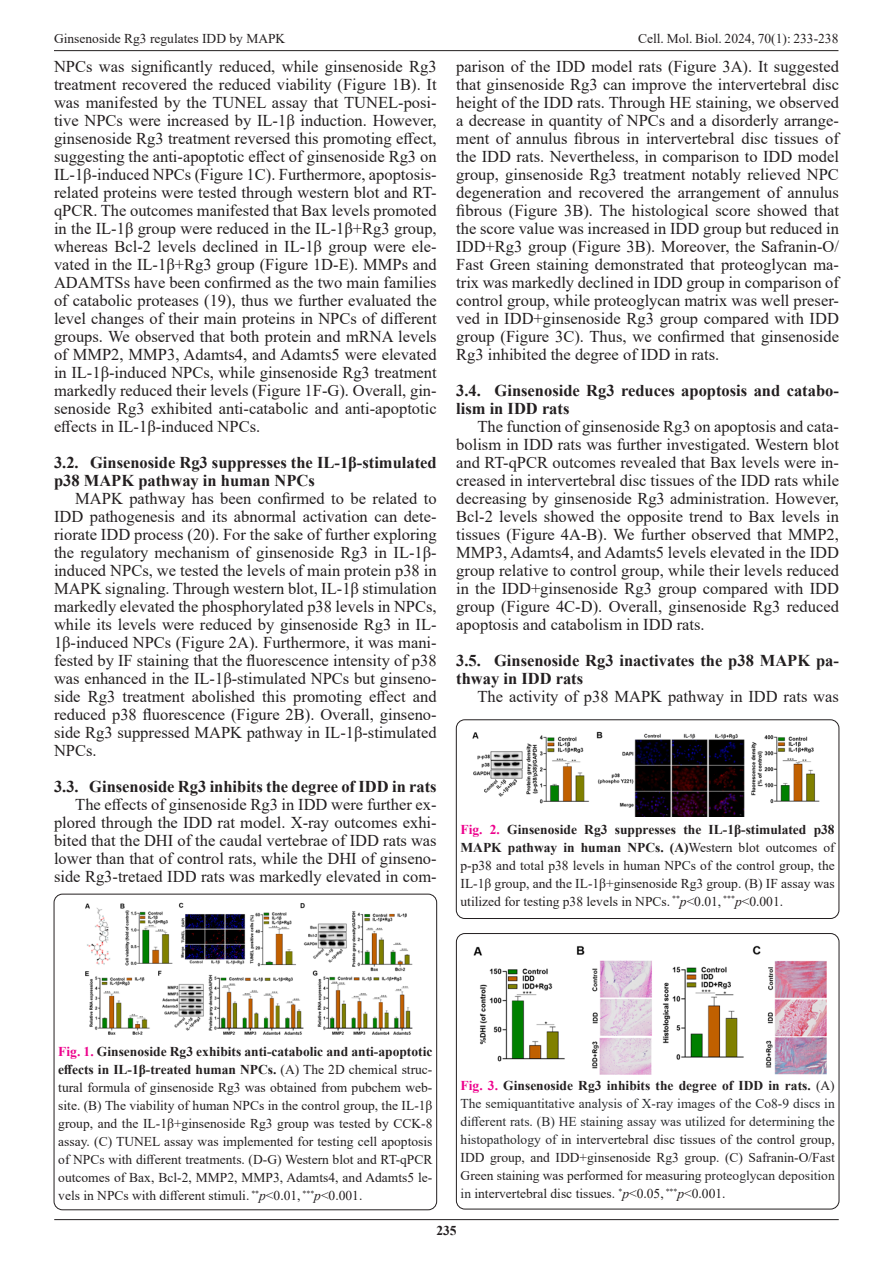
<style>
.page{position:relative;width:893px;height:1263px;background:#fff}
.page>*{position:absolute;margin:0;border:0;box-sizing:border-box;transform-origin:0 0}
.t1{font:16.5px/18px "Times New Roman";color:#231f20;text-align:justify}
.t2{font:700 16.5px/18px "Times New Roman";color:#231f20}
.t3{font:13.5px/18px "Times New Roman";color:#231f20;text-align:justify}
.t4{font:700 13.5px "Times New Roman";color:#231f20}
.s1{font-weight:700;color:#ed028c}
.s2{font-weight:700}
.s3{font-style:italic}
.s4{color:#2a2b2e}
</style>
<div class="page">
<hr style="left:54px;top:50px;width:784px;height:1px;background:#231f20">
<hr style="left:54px;top:1219px;width:785px;height:1px;background:#231f20">
<div style="left:54px;top:894px;width:383px;height:316px;border:1px solid #231f20;border-radius:9px"></div>
<img style="left:85px;top:902px;width:328px;height:133px">
<div style="left:456px;top:720px;width:383px;height:198px;border:1px solid #231f20;border-radius:9px"></div>
<img style="left:472px;top:731px;width:348px;height:85px">
<div style="left:456px;top:933px;width:383px;height:276px;border:1px solid #231f20;border-radius:9px"></div>
<img style="left:473px;top:945px;width:353px;height:129px">
<p class="t3" style="left:54px;top:29px;width:233px">Ginsenoside Rg3 regulates IDD by MAPK</p>
<p class="t3" style="left:638px;top:29px;width:202px">Cell. Mol. Biol. 2024, 70(1): 233-238</p>
<p class="t1" style="left:456px;top:57px;width:384px">parison of the IDD model rats (Figure 3A). It suggested that ginsenoside Rg3 can improve the intervertebral disc height of the IDD rats. Through HE staining, we observed a decrease in quantity of NPCs and a disorderly arrange&shy;ment of annulus fibrous in intervertebral disc tissues of the IDD rats. Nevertheless, in comparison to IDD model group, ginsenoside Rg3 treatment notably relieved NPC degeneration and recovered the arrangement of annulus fibrous (Figure 3B). The histological score showed that the score value was increased in IDD group but reduced in IDD+Rg3 group (Figure 3B). Moreover, the Safranin-O/ Fast Green staining demonstrated that proteoglycan ma&shy;trix was markedly declined in IDD group in comparison of control group, while proteoglycan matrix was well preser&shy;ved in IDD+ginsenoside Rg3 group compared with IDD group (Figure 3C). Thus, we confirmed that ginsenoside Rg3 inhibited the degree of IDD in rats.</p>
<p class="t2" style="left:456px;top:381px;width:384px">3.4. Ginsenoside Rg3 reduces apoptosis and catabo&shy;lism in IDD rats</p>
<p class="t1" style="left:456px;top:417px;width:384px;text-indent:21px">The function of ginsenoside Rg3 on apoptosis and cata&shy;bolism in IDD rats was further investigated. Western blot and RT-qPCR outcomes revealed that Bax levels were in&shy;creased in intervertebral disc tissues of the IDD rats while decreasing by ginsenoside Rg3 administration. However, Bcl-2 levels showed the opposite trend to Bax levels in tissues (Figure 4A-B). We further observed that MMP2, MMP3, Adamts4, and Adamts5 levels elevated in the IDD group relative to control group, while their levels reduced in the IDD+ginsenoside Rg3 group compared with IDD group (Figure 4C-D). Overall, ginsenoside Rg3 reduced apoptosis and catabolism in IDD rats.</p>
<p class="t2" style="left:456px;top:651px;width:384px">3.5. Ginsenoside Rg3 inactivates the p38 MAPK pa&shy;thway in IDD rats</p>
<p class="t1" style="left:477px;top:687px;width:363px">The activity of p38 MAPK pathway in IDD rats was</p>
<p class="t1" style="left:54px;top:57px;width:384px">NPCs was significantly reduced, while ginsenoside Rg3 treatment recovered the reduced viability (Figure 1B). It was manifested by the TUNEL assay that TUNEL-posi&shy;tive NPCs were increased by IL-1β induction. However, ginsenoside Rg3 treatment reversed this promoting effect, suggesting the anti-apoptotic effect of ginsenoside Rg3 on IL-1β-induced NPCs (Figure 1C). Furthermore, apoptosis&shy;related proteins were tested through western blot and RT&shy;qPCR. The outcomes manifested that Bax levels promoted in the IL-1β group were reduced in the IL-1β+Rg3 group, whereas Bcl-2 levels declined in IL-1β group were ele&shy;vated in the IL-1β+Rg3 group (Figure 1D-E). MMPs and ADAMTSs have been confirmed as the two main families of catabolic proteases (19), thus we further evaluated the level changes of their main proteins in NPCs of different groups. We observed that both protein and mRNA levels of MMP2, MMP3, Adamts4, and Adamts5 were elevated in IL-1β-induced NPCs, while ginsenoside Rg3 treatment markedly reduced their levels (Figure 1F-G). Overall, gin&shy;senoside Rg3 exhibited anti-catabolic and anti-apoptotic effects in IL-1β-induced NPCs.</p>
<p class="t2" style="left:54px;top:453px;width:384px">3.2. Ginsenoside Rg3 suppresses the IL-1β-stimulated p38 MAPK pathway in human NPCs</p>
<p class="t1" style="left:54px;top:489px;width:384px;text-indent:21px">MAPK pathway has been confirmed to be related to IDD pathogenesis and its abnormal activation can dete&shy;riorate IDD process (20). For the sake of further exploring the regulatory mechanism of ginsenoside Rg3 in IL-1β&shy;induced NPCs, we tested the levels of main protein p38 in MAPK signaling. Through western blot, IL-1β stimulation markedly elevated the phosphorylated p38 levels in NPCs, while its levels were reduced by ginsenoside Rg3 in IL-1β-induced NPCs (Figure 2A). Furthermore, it was mani&shy;fested by IF staining that the fluorescence intensity of p38 was enhanced in the IL-1β-stimulated NPCs but ginseno&shy;side Rg3 treatment abolished this promoting effect and reduced p38 fluorescence (Figure 2B). Overall, ginseno&shy;side Rg3 suppressed MAPK pathway in IL-1β-stimulated NPCs.</p>
<p class="t2" style="left:54px;top:777px;width:384px">3.3. Ginsenoside Rg3 inhibits the degree of IDD in rats</p>
<p class="t1" style="left:54px;top:795px;width:384px;text-indent:21px">The effects of ginsenoside Rg3 in IDD were further ex&shy;plored through the IDD rat model. X-ray outcomes exhi&shy;bited that the DHI of the caudal vertebrae of IDD rats was lower than that of control rats, while the DHI of ginseno&shy;side Rg3-tretaed IDD rats was markedly elevated in com-</p>
<p class="t3" style="left:460px;top:820px;width:376px"><span class="s1">Fig. 2.</span> <span class="s2">Ginsenoside Rg3 suppresses the IL-1β-stimulated p38<br>MAPK pathway in human NPCs. (A)</span>Western blot outcomes of p-p38 and total p38 levels in human NPCs of the control group, the IL-1β group, and the IL-1β+ginsenoside Rg3 group. (B) IF assay was utilized for testing p38 levels in NPCs. <sup>**</sup><span class="s3">p</span>&lt;0.01, <sup>***</sup><span class="s3">p</span>&lt;0.001.</p>
<p class="t3" style="left:58px;top:1042px;width:376px"><span class="s1">Fig. 1.</span> <span class="s2">Ginsenoside Rg3 exhibits anti-catabolic and anti-apoptotic effects in IL-1β-treated human NPCs.</span> (A) The 2D chemical struc&shy;tural formula of ginsenoside Rg3 was obtained from pubchem web&shy;site. (B) The viability of human NPCs in the control group, the IL-1β group, and the IL-1β+ginsenoside Rg3 group was tested by CCK-8 assay. (C) TUNEL assay was implemented for testing cell apoptosis of NPCs with different treatments. (D-G) Western blot and RT-qPCR outcomes of Bax, Bcl-2, MMP2, MMP3, Adamts4, and Adamts5 le&shy;vels in NPCs with different stimuli. <sup>**</sup><span class="s3">p</span>&lt;0.01, <sup>***</sup><span class="s3">p</span>&lt;0.001.</p>
<p class="t3" style="left:461px;top:1076px;width:376px"><span class="s1">Fig. 3.</span> <span class="s2">Ginsenoside Rg3 inhibits the degree of IDD in rats.</span> (A)<br><span class="s4">The semiquantitative analysis of X-ray images of the Co8-9 discs in different rats. (B) HE staining assay was utilized for determining the histopathology of</span> in intervertebral disc tissues of the control group, IDD group, and IDD+ginsenoside Rg3 group. (C) Safranin-O/Fast Green staining was performed for measuring <span class="s4">proteoglycan deposition in</span> intervertebral disc tissues<span class="s4">.</span> <sup>*</sup><span class="s3">p</span>&lt;0.05, <sup>***</sup><span class="s3">p</span>&lt;0.001.</p>
<p class="t4" style="left:436px;top:1220px;width:22px">235</p>
</div>
